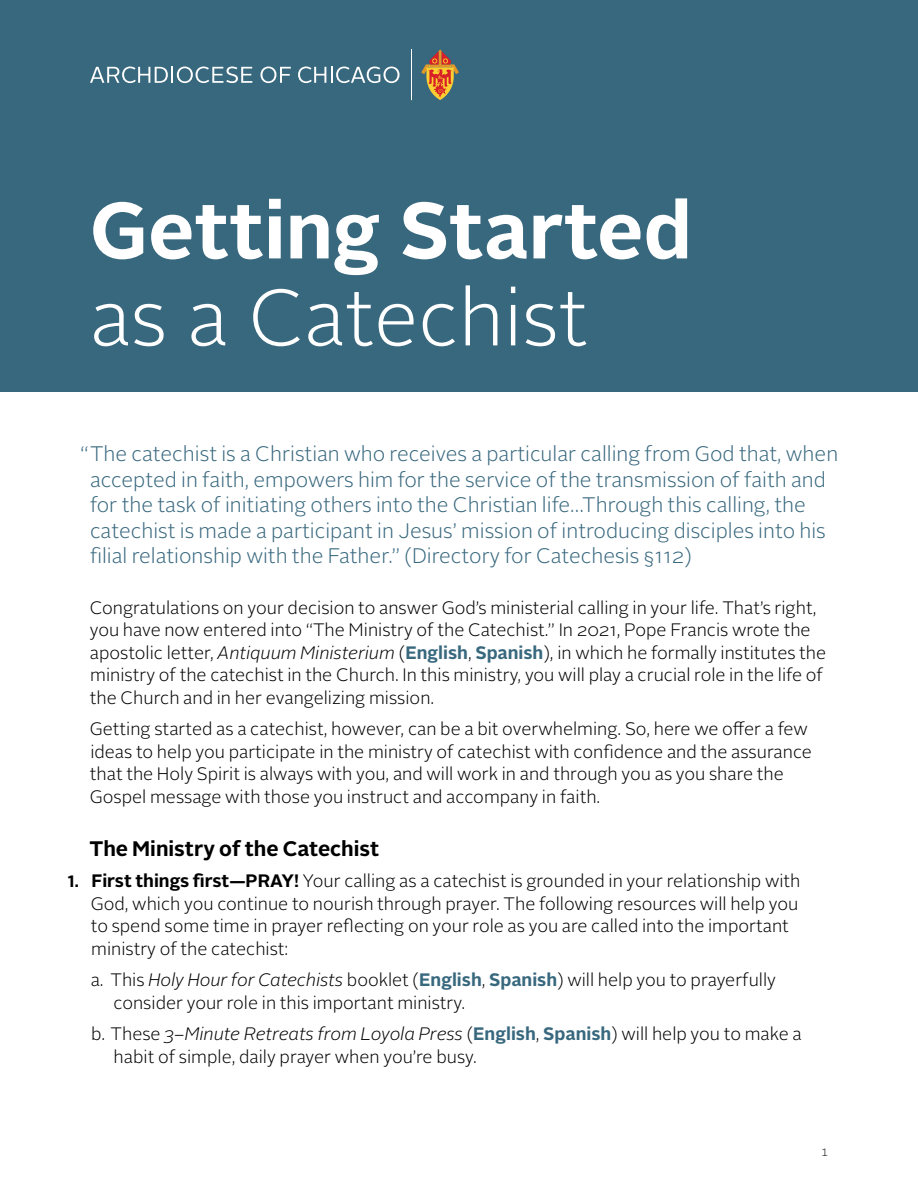
<style>
.page{position:relative;width:918px;height:1188px;background:#fff}
.page>*{position:absolute;margin:0;border:0;box-sizing:border-box;transform-origin:0 0}
.t1{font:700 79.5px "Alright Sans";color:#fff}
.t2{font:300 79.5px "Alright Sans";color:#fff}
.t3{font:300 21px/25.5px "Alright Sans";color:#38687e}
.t4{font:700 21px "Alright Sans";color:#000}
.t5{font:300 18px/22.5px "Alright Sans";color:#000}
.t6{font:300 10.5px "Alright Sans";color:#000}
.s1{font-style:italic}
.s2{font-weight:700;color:#38687e}
.s3{font-weight:700;font-size:16.5px}
.s4{font-weight:700}
</style>
<div class="page">
<div style="left:0;top:0;width:918px;height:392px;background:#38687e"></div>
<hr style="left:411px;top:50px;width:1px;height:50px;background:#fff">
<svg style="left:90px;top:67px;width:162px;height:16px"></svg>
<svg style="left:260px;top:67px;width:31px;height:16px"></svg>
<svg style="left:298px;top:67px;width:102px;height:16px"></svg>
<svg style="left:421px;top:50px;width:38px;height:50px"></svg>
<h1 class="t1" style="left:90px;top:175px;width:603px">Getting Started</h1>
<h1 class="t2" style="left:90px;top:264px;width:499px">as a Catechist</h1>
<p class="t3" style="left:90px;top:442px;width:750px;text-indent:-10px">“The catechist is a Christian who receives a particular calling from God that, when accepted in faith, empowers him for the service of the transmission of faith and for the task of initiating others into the Christian life…Through this calling, the catechist is made a participant in Jesus’ mission of introducing disciples into his filial relationship with the Father.” (Directory for Catechesis §112)</p>
<p class="t5" style="left:90px;top:597px;width:738px">Congratulations on your decision to answer God’s ministerial calling in your life. That’s right, you have now entered into “The Ministry of the Catechist.” In 2021, Pope Francis wrote the apostolic letter, <span class="s1">Antiquum Ministerium</span> (<span class="s2">English</span>, <span class="s2">Spanish</span>), in which he formally institutes the ministry of the catechist in the Church. In this ministry, you will play a crucial role in the life of the Church and in her evangelizing mission.</p>
<p class="t5" style="left:90px;top:718px;width:724px">Getting started as a catechist, however, can be a bit overwhelming. So, here we offer a few ideas to help you participate in the ministry of catechist with confidence and the assurance that the Holy Spirit is always with you, and will work in and through you as you share the Gospel message with those you instruct and accompany in faith.</p>
<p class="t4" style="left:89px;top:834px;width:292px">The Ministry of the Catechist</p>
<p class="t5" style="left:91px;top:870px;width:711px;text-indent:-23px"><span class="s3">1.</span> <span class="s4">First things first—PRAY!</span> Your calling as a catechist is grounded in your relationship with God, which you continue to nourish through prayer. The following resources will help you to spend some time in prayer reflecting on your role as you are called into the important ministry of the catechist:</p>
<p class="t5" style="left:114px;top:969px;width:664px;text-indent:-23px">a. This <span class="s1">Holy Hour for Catechists</span> booklet (<span class="s2">English</span>, <span class="s2">Spanish</span>) will help you to prayerfully consider your role in this important ministry.</p>
<p class="t5" style="left:114px;top:1023px;width:690px;text-indent:-23px">b. These <span class="s1">3–Minute Retreats from Loyola Press</span> (<span class="s2">English</span>, <span class="s2">Spanish</span>) will help you to make a habit of simple, daily prayer when you’re busy.</p>
<p class="t6" style="left:821px;top:1145px;width:8px">1</p>
</div>
